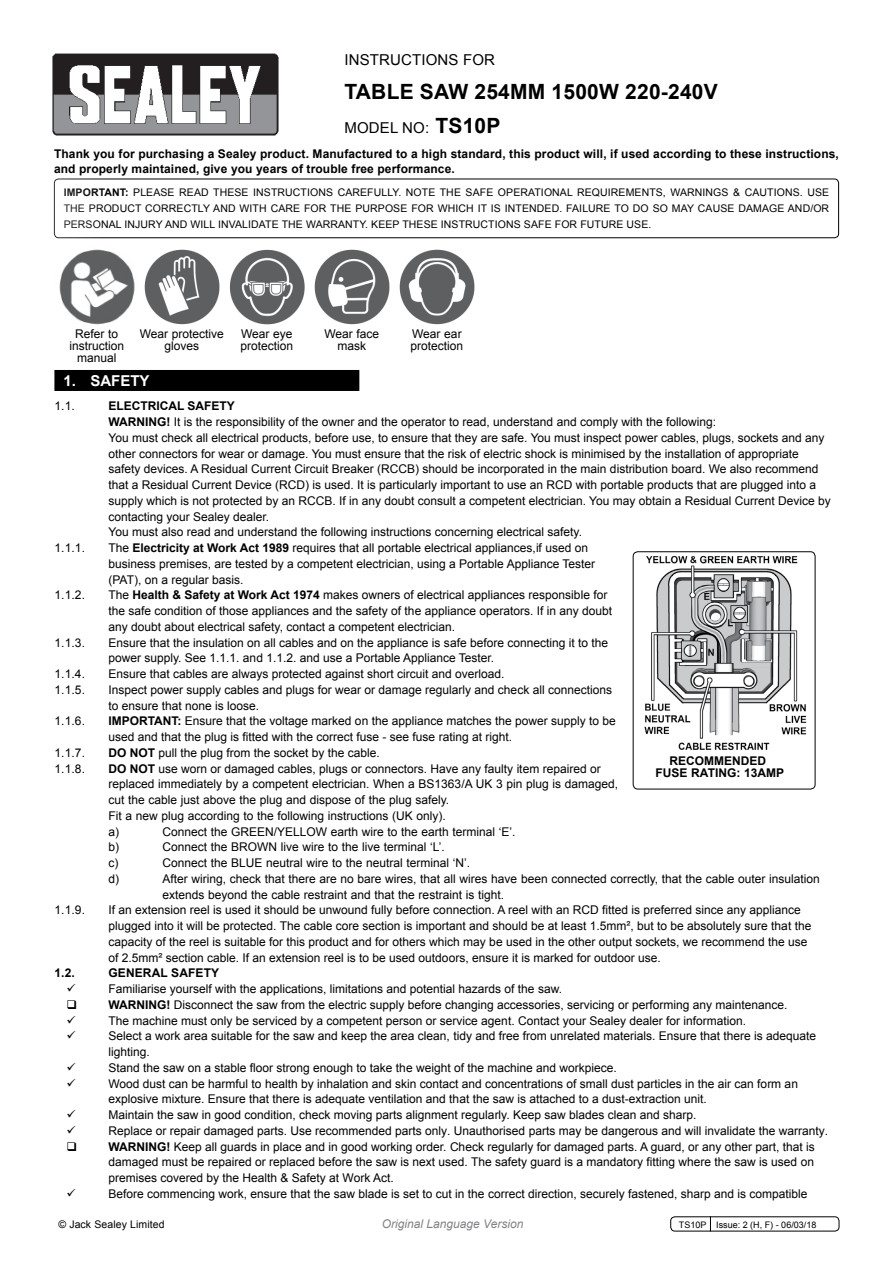
<style>
.page{position:relative;width:893px;height:1263px;background:#fff}
.page>*{position:absolute;margin:0;border:0;box-sizing:border-box;transform-origin:0 0}
.t1{font:700 21px "Arial";letter-spacing:.01em;color:#000}
.t2{font:15px "Arial";letter-spacing:.01em;color:#000}
.t3{font:700 15px "Arial";color:#fff}
.t4{font:12px/15.8px "Arial";color:#000}
.t5{font:700 12px/15.8px "Arial";letter-spacing:.01em;color:#000}
.t6{font:italic 12px "Arial";color:#808285}
.t7{font:10.5px/15.8px "Arial";letter-spacing:.01em;color:#000;text-align:justify}
.t8{font:9px "Arial";color:#000}
.s1{font-weight:700;font-size:21px}
.s2{font-weight:700}
</style>
<div class="page">
<div style="left:54px;top:179px;width:785px;height:59px;border:1px solid #000;border-radius:4px"></div>
<div style="left:54px;top:370px;width:305px;height:21px;background:#000"></div>
<img style="left:59px;top:249px;width:416px;height:76px">
<img style="left:52px;top:53px;width:227px;height:83px">
<img style="left:644px;top:555px;width:163px;height:196px">
<div style="left:633px;top:551px;width:182px;height:238px;border:1px solid #020104;border-radius:5px"></div>
<div style="left:670px;top:1216px;width:169px;height:15px;border:1px solid #000;border-radius:4px"></div>
<svg style="left:710px;top:1216px;width:1px;height:15px"></svg>
<p class="t2" style="left:344px;top:50px;width:152px">instructions for</p>
<h1 class="t1" style="left:344px;top:78px;width:375px">table saw 254mm 1500w 220-240v</h1>
<p class="t2" style="left:344px;top:118px;width:158px">model no: <span class="s1">TS10P</span></p>
<p class="t5" style="left:54px;top:146px;width:786px">Thank you for purchasing a Sealey product. Manufactured to a high standard, this product will, if used according to these instructions, and properly maintained, give you years of trouble free performance.</p>
<p class="t7" style="left:64px;top:185px;width:767px"><span class="s2">IMPORTANT:</span> PLEASE READ THESE INSTRUCTIONS CAREFULLY. NOTE THE SAFE OPERATIONAL REQUIREMENTS, WARNINGS &amp; CAUTIONS. USE THE PRODUCT CORRECTLY AND WITH CARE FOR THE PURPOSE FOR WHICH IT IS INTENDED. FAILURE TO DO SO MAY CAUSE DAMAGE AND/OR PERSONAL INJURY AND WILL INVALIDATE THE WARRANTY. KEEP THESE INSTRUCTIONS SAFE FOR FUTURE USE.</p>
<p class="t4" style="left:69px;top:328px;width:56px;line-height:12px;text-align:center">Refer to instruction manual</p>
<p class="t4" style="left:140px;top:328px;width:86px;line-height:12px;text-align:center">Wear protective gloves</p>
<p class="t4" style="left:240px;top:328px;width:54px;line-height:12px">Wear eye protection</p>
<p class="t4" style="left:324px;top:328px;width:56px;line-height:12px;text-align:center">Wear face mask</p>
<p class="t4" style="left:411px;top:328px;width:54px;line-height:12px">Wear ear protection</p>
<p class="t3" style="left:63px;top:370px;width:88px">1. SAFETY</p>
<p class="t4" style="left:54px;top:398px;width:22px">1.1.</p>
<p class="t5" style="left:108px;top:399px;width:9px">ELE</p>
<p class="t5" style="left:132px;top:399px;width:105px">CTRICAL SAFETY</p>
<p class="t5" style="left:54px;top:414px;width:26px">WA</p>
<p class="t4" style="left:108px;top:414px;width:717px;text-indent:19px"><span class="s2">RNING!</span> It is the responsibility of the owner and the operator to read, understand and comply with the following:<br>You must check all electrical products, before use, to ensure that they are safe. You must inspect power cables, plugs, sockets and any other connectors for wear or damage. You must ensure that the risk of electric shock is minimised by the installation of appropriate safety devices. A Residual Current Circuit Breaker (RCC</p>
<p class="t4" style="left:407px;top:461px;width:413px">B) should be incorporated in the main distribution board. We also recommend</p>
<p class="t4" style="left:108px;top:477px;width:180px">that a Residual Current Device (RCD</p>
<p class="t4" style="left:305px;top:477px;width:251px">) is used. It is particularly important to use an RCD</p>
<p class="t4" style="left:576px;top:477px;width:242px">with portable products that are plugged into a</p>
<p class="t4" style="left:108px;top:493px;width:200px">supply which is not protected by an RCC</p>
<p class="t4" style="left:325px;top:493px;width:508px">B. If in any doubt consult a competent electrician. You may obtain a Residual Current Device by</p>
<p class="t4" style="left:108px;top:509px;width:475px">contacting your Sealey dealer.<br>You must also read and understand the following instructions concerning electrical safety.</p>
<p class="t4" style="left:54px;top:540px;width:43px">1.1.1. T</p>
<p class="t4" style="left:108px;top:540px;width:488px;text-indent:7px">he <span class="s2">Electricity at Work Act 1989</span> requires that all portable electrical appliances,if used on business premises, are tested by a competent electrician, using a Portable Appliance Tester (PAT), on a regular basis.</p>
<p class="t4" style="left:54px;top:587px;width:43px">1.1.2. T</p>
<p class="t4" style="left:108px;top:587px;width:505px;text-indent:7px">he <span class="s2">Health &amp; Safety at Work Act 1974</span> makes owners of electrical appliances responsible for the safe condition of those appliances and the safety of the appliance operators. If in any doubt any doubt about electrical safety, contact a competent electrician.</p>
<p class="t4" style="left:54px;top:635px;width:43px">1.1.3. E</p>
<p class="t4" style="left:108px;top:635px;width:501px;text-indent:8px">nsure that the insulation on all cables and on the appliance is safe before connecting it to the power supply. See 1.1.1. and 1.1.2. and use a Portable Appliance Tester.</p>
<p class="t4" style="left:54px;top:666px;width:43px">1.1.4. E</p>
<p class="t4" style="left:116px;top:666px;width:390px">nsure that cables are always protected against short circuit and overload.</p>
<p class="t4" style="left:54px;top:682px;width:41px">1.1.5. I</p>
<p class="t4" style="left:108px;top:682px;width:505px">nspect power supply cables and plugs for wear or damage regularly and check all connections to ensure that none is loose.</p>
<p class="t4" style="left:54px;top:713px;width:32px">1.1.6.</p>
<p class="t4" style="left:108px;top:713px;width:509px"><span class="s2">IMPORTANT:</span> Ensure that the voltage marked on the appliance matches the power supply to be used and that the plug is fitted with the correct fuse - see fuse rating at right.</p>
<p class="t4" style="left:54px;top:745px;width:32px">1.1.7.</p>
<p class="t4" style="left:108px;top:745px;width:273px"><span class="s2">DO NOT</span> pull the plug from the socket by the cable.</p>
<p class="t4" style="left:54px;top:761px;width:32px">1.1.8.</p>
<p class="t4" style="left:108px;top:761px;width:511px"><span class="s2">DO NOT</span> use worn or damaged cables, plugs or connectors. Have any faulty item repaired or replaced immediately by a competent electrician. When a BS1363/A U K 3 pin plug is damaged, cut the cable just above the plug and dispose of the plug safely.</p>
<p class="t4" style="left:54px;top:808px;width:22px">F</p>
<p class="t4" style="left:108px;top:808px;width:339px;text-indent:7px">it a new plug according to the following instructions (U K only). a) C</p>
<p class="t4" style="left:171px;top:824px;width:79px">onnect the GREEN</p>
<p class="t4" style="left:274px;top:824px;width:20px">/YELLO</p>
<p class="t4" style="left:316px;top:824px;width:201px">W earth wire to the earth terminal ‘E’.</p>
<p class="t5" style="left:669px;top:753px;width:45px">RECOMME</p>
<p class="t5" style="left:656px;top:755px;width:130px;line-height:12px;text-indent:77px">NDED<br>FUSE RATING: 13AMP</p>
<p class="t4" style="left:108px;top:839px;width:12px">b)</p>
<p class="t4" style="left:162px;top:839px;width:284px">Connect the BROWN live wire to the live terminal ‘L’.</p>
<p class="t4" style="left:108px;top:855px;width:38px">c) C</p>
<p class="t4" style="left:171px;top:855px;width:77px">onnect the BLUE</p>
<p class="t4" style="left:266px;top:855px;width:206px">neutral wire to the neutral terminal ‘N ’.</p>
<p class="t4" style="left:108px;top:871px;width:12px">d)</p>
<p class="t4" style="left:162px;top:871px;width:659px">After wiring, check that there are no bare wires, that all wires have been connected correctly, that the cable outer insulation extends beyond the cable restraint and that the restraint is tight.</p>
<p class="t4" style="left:54px;top:902px;width:41px">1.1.9. I</p>
<p class="t4" style="left:112px;top:902px;width:471px">f an extension reel is used it should be unwound fully before connection. A reel with an RCD</p>
<p class="t4" style="left:108px;top:902px;width:704px;text-indent:494px">fitted is preferred since any appliance plugged into it will be protected. The cable core section is important and should be at least 1.5mm², but to be absolutely sure that the capacity of the reel is suitable for this product and for others which may be used in the other output sockets, we recommend the use of 2.5mm² section cable. If an extension reel is to be used outdoors, ensure it is marked for outdoor use.</p>
<p class="t5" style="left:54px;top:965px;width:22px">1.2.</p>
<p class="t5" style="left:108px;top:965px;width:112px">GENERAL SAFETY</p>
<p class="t4" style="left:93px;top:981px;width:9px">F</p>
<p class="t4" style="left:116px;top:981px;width:448px">amiliarise yourself with the applications, limitations and potential hazards of the saw.</p>
<p class="t4" style="left:108px;top:997px;width:680px"><span class="s2">WARNING!</span> Disconnect the saw from the electric supply before changing accessories, servicing or performing any maintenance.</p>
<p class="t4" style="left:93px;top:1012px;width:654px">The machine must only be serviced by a competent person or service agent. Contact your Sealey dealer for information.</p>
<p class="t4" style="left:108px;top:1028px;width:709px">Select a work area suitable for the saw and keep the area clean, tidy and free from unrelated materials. Ensure that there is adequate</p>
<p class="t4" style="left:108px;top:1044px;width:43px">lighting.</p>
<p class="t4" style="left:93px;top:1060px;width:9px">S</p>
<p class="t4" style="left:108px;top:1060px;width:691px;text-indent:8px">tand the saw on a stable floor strong enough to take the weight of the machine and workpiece.<br>Wood dust can be harmful to health by inhalation and skin contact and concentrations of small dust particles in the air can form an explosive mixture. Ensure that there is adequate ventilation and that the saw is attached to a dust-extraction unit.</p>
<p class="t4" style="left:93px;top:1107px;width:10px">M</p>
<p class="t4" style="left:108px;top:1107px;width:721px;text-indent:10px">aintain the saw in good condition, check moving parts alignment regularly. Keep saw blades clean and sharp.<br>Replace or repair damaged parts. Use recommended parts only. U nauthorised parts may be dangerous and will invalidate the warranty.<br><span class="s2">WARNING!</span> Keep all guards in place and in good working order. Check regularly for damaged parts. A guard, or any other part, that is damaged must be repaired or replaced before the saw is next used. The safety guard is a mandatory fitting where the saw is used on premises covered by the Health &amp; Safety at Work Act.<br>Before commencing work, ensure that the saw blade is set to cut in the correct direction, securely fastened, sharp and is compatible</p>
<p class="t7" style="left:58px;top:1217px;width:108px">© Jack Sealey Limited</p>
<p class="t6" style="left:382px;top:1216px;width:143px">Original Language Version</p>
<p class="t8" style="left:679px;top:1219px;width:139px">TS 10P Issue: 2 (H, F) - 06/03/18</p>
</div>
